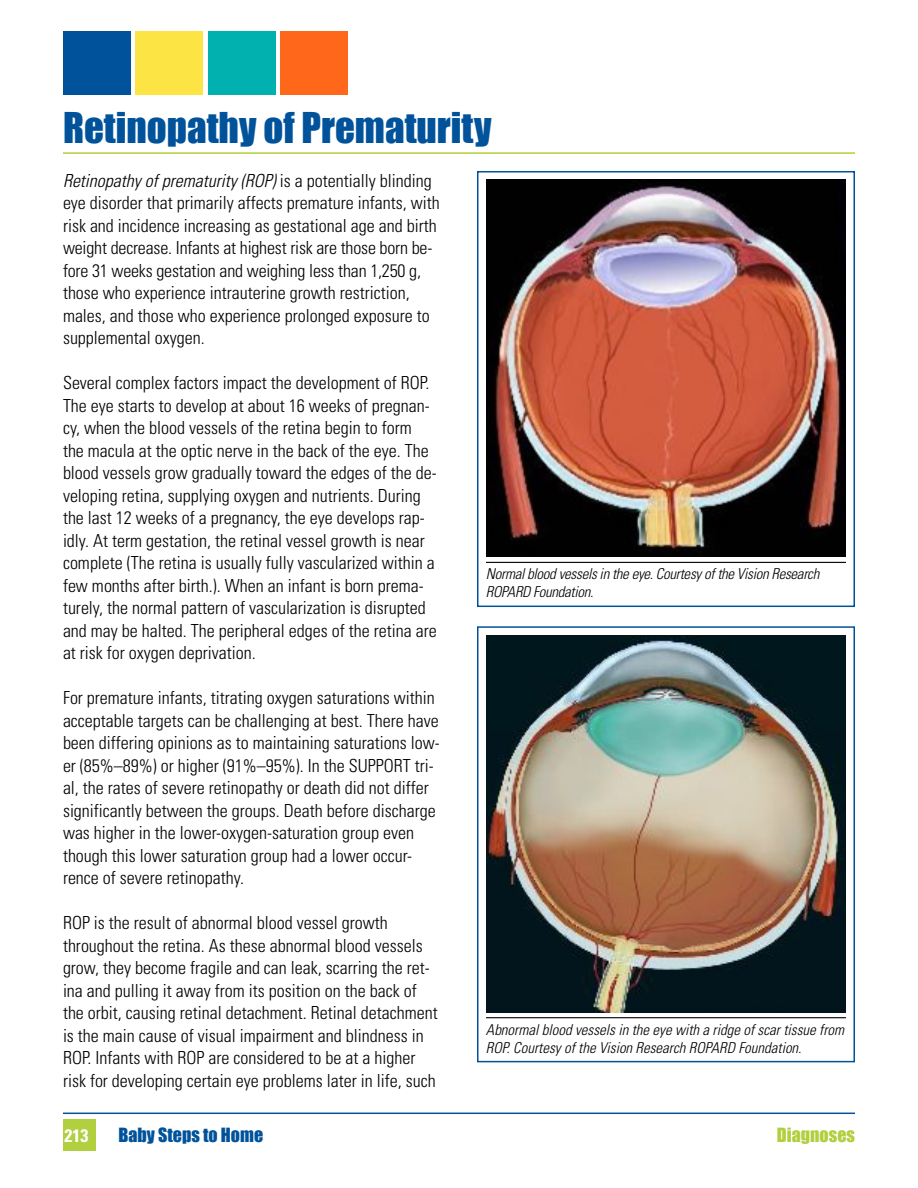
<style>
.page{position:relative;width:918px;height:1188px;background:#fff}
.page>*{position:absolute;margin:0;border:0;box-sizing:border-box;transform-origin:0 0}
.Headline_1{font:39px "Impact";color:#00539b}
.Body_text_no_indent{font:300 condensed 18px/22.5px "Univers LT Std";color:#000}
.t1{font:18px "Impact";color:#00539b}
.t2{font:18px "Impact";color:#b2cf3f}
.t3{font:700 condensed 18px "Univers LT Std";color:#fff}
.Caption_1{font:italic 300 condensed 15px/18px "Univers LT Std";color:#000}
.Caption_1-2{font:italic 300 condensed 15px/18px "Univers LT Std";letter-spacing:-.02em;color:#000}
.s1{font-style:italic}
</style>
<div class="page">
<hr style="left:63px;top:1113px;width:792px;height:1px;background:#00539b">
<div style="left:135px;top:31px;width:68px;height:64px;background:#fce444"></div>
<div style="left:63px;top:31px;width:68px;height:64px;background:#00539b"></div>
<div style="left:208px;top:31px;width:67px;height:64px;background:#00b1b0"></div>
<div style="left:280px;top:31px;width:68px;height:64px;background:#ff671b"></div>
<div style="left:63px;top:1120px;width:32px;height:31px;background:#b2cf3f"></div>
<hr style="left:63px;top:152px;width:792px;height:2px;background:#b2cf3f">
<hr style="left:486px;top:562px;width:360px;height:1px;background:#000">
<img style="left:487px;top:180px;width:359px;height:377px">
<div style="left:477px;top:171px;width:378px;height:436px;border:2px solid #00539b"></div>
<hr style="left:486px;top:1017px;width:360px;height:1px;background:#000">
<img style="left:487px;top:635px;width:359px;height:377px">
<div style="left:477px;top:626px;width:378px;height:436px;border:2px solid #00539b"></div>
<p class="Headline_1" style="left:63px;top:104px;width:430px">Retinopathy of Prematurity</p>
<p class="Body_text_no_indent" style="left:63px;top:169px;width:378px"><span class="s1">Retinopathy of prematurity (ROP)</span> is a potentially blinding eye disorder that primarily affects premature infants, with risk and incidence increasing as gestational age and birth weight decrease. Infants at highest risk are those born be&shy;fore 31 weeks gestation and weighing less than 1,250 g, those who experience intrauterine growth restriction, males, and those who experience prolonged exposure to supplemental oxygen.</p>
<p class="Body_text_no_indent" style="left:63px;top:372px;width:375px">Several complex factors impact the development of ROP.<br>The eye starts to develop at about 16 weeks of pregnan&shy;cy, when the blood vessels of the retina begin to form the macula at the optic nerve in the back of the eye. The blood vessels grow gradually toward the edges of the de&shy;veloping retina, supplying oxygen and nutrients. During the last 12 weeks of a pregnancy, the eye develops rap&shy;idly. At term gestation, the retinal vessel growth is near complete (The retina is usually fully vascularized within a few months after birth.). When an infant is born prema&shy;turely, the normal pattern of vascularization is disrupted and may be halted. The peripheral edges of the retina are at risk for oxygen deprivation.</p>
<p class="Body_text_no_indent" style="left:63px;top:687px;width:378px">For premature infants, titrating oxygen saturations within acceptable targets can be challenging at best. There have been differing opinions as to maintaining saturations low&shy;er (85%–89%) or higher (91%–95%). In the SUPPORT tri&shy;al, the rates of severe retinopathy or death did not differ significantly between the groups. Death before discharge was higher in the lower-oxygen-saturation group even though this lower saturation group had a lower occur&shy;rence of severe retinopathy.</p>
<p class="Body_text_no_indent" style="left:63px;top:912px;width:376px">ROP is the result of abnormal blood vessel growth throughout the retina. As these abnormal blood vessels grow, they become fragile and can leak, scarring the ret&shy;ina and pulling it away from its position on the back of the orbit, causing retinal detachment. Retinal detachment is the main cause of visual impairment and blindness in ROP. Infants with ROP are considered to be at a higher risk for developing certain eye problems later in life, such</p>
<p class="Caption_1-2" style="left:486px;top:565px;width:335px">Normal blood vessels in the eye. Courtesy of the Vision Research<br>ROPARD Foundation.</p>
<p class="Caption_1" style="left:486px;top:1021px;width:360px">Abnormal blood vessels in the eye with a ridge of scar tissue from<br>ROP. Courtesy of the Vision Research ROPARD Foundation.</p>
<p class="t3" style="left:64px;top:1125px;width:25px">213</p>
<p class="t1" style="left:118px;top:1124px;width:146px">Baby Steps to Home</p>
<p class="t2" style="left:777px;top:1124px;width:80px">Diagnoses</p>
</div>
